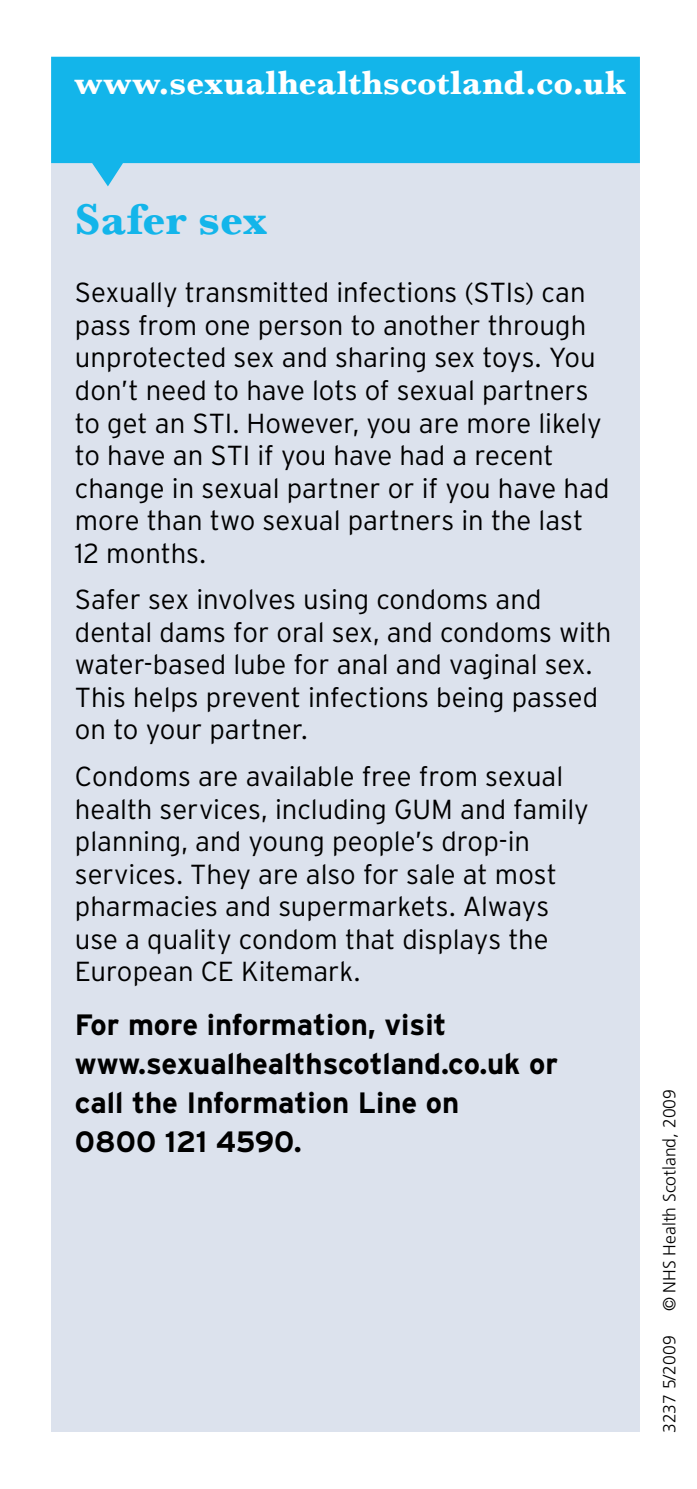
<style>
.page{position:relative;width:697px;height:1489px;background:#fff}
.page>*{position:absolute;margin:0;border:0;box-sizing:border-box;transform-origin:0 0}
.t1{font:700 45px "Baskerville";color:#13b5ea}
.t2{font:700 35px "Baskerville";letter-spacing:.01em;color:#fff}
.t3{font:700 29.5px/39.2px "Interstate";color:#000}
.t4{font:300 27.5px/32.5px "Interstate";color:#000}
.t5{font:300 17.5px "Frutiger";color:#000}
</style>
<div class="page">
<div style="left:51px;top:120px;width:588px;height:1311px;background:#dce2ed"></div>
<svg style="left:51px;top:57px;width:588px;height:129px;fill:#13b5ea"></svg>
<p class="t2" style="left:75px;top:62px;width:552px">www.sexualhealthscotland.co.uk</p>
<h1 class="t1" style="left:75px;top:193px;width:194px">Safer sex</h1>
<p class="t4" style="left:75px;top:276px;width:535px">Sexually transmitted infections (STIs) can pass from one person to another through unprotected sex and sharing sex toys. You don’t need to have lots of sexual partners to get an STI. However, you are more likely to have an STI if you have had a recent change in sexual partner or if you have had more than two sexual partners in the last 12 months.</p>
<p class="t4" style="left:75px;top:583px;width:537px">Safer sex involves using condoms and dental dams for oral sex, and condoms with water-based lube for anal and vaginal sex.<br>This helps prevent infections being passed on to your partner.</p>
<p class="t4" style="left:75px;top:760px;width:515px">Condoms are available free from sexual health services, including GUM and family planning, and young people’s drop-in services. They are also for sale at most pharmacies and supermarkets. Always use a quality condom that displays the European CE Kitemark.</p>
<p class="t3" style="left:75px;top:1004px;width:484px">For more information, visit www.sexualhealthscotland.co.uk or call the Information Line on<br>0800 121 4590.</p>
<p class="t5" style="left:659px;top:1311px;width:224px;rotate:-90deg">© NHS Health Scotland, 2009</p>
<p class="t5" style="left:659px;top:1432px;width:99px;rotate:-90deg">3237 5/2009</p>
</div>
